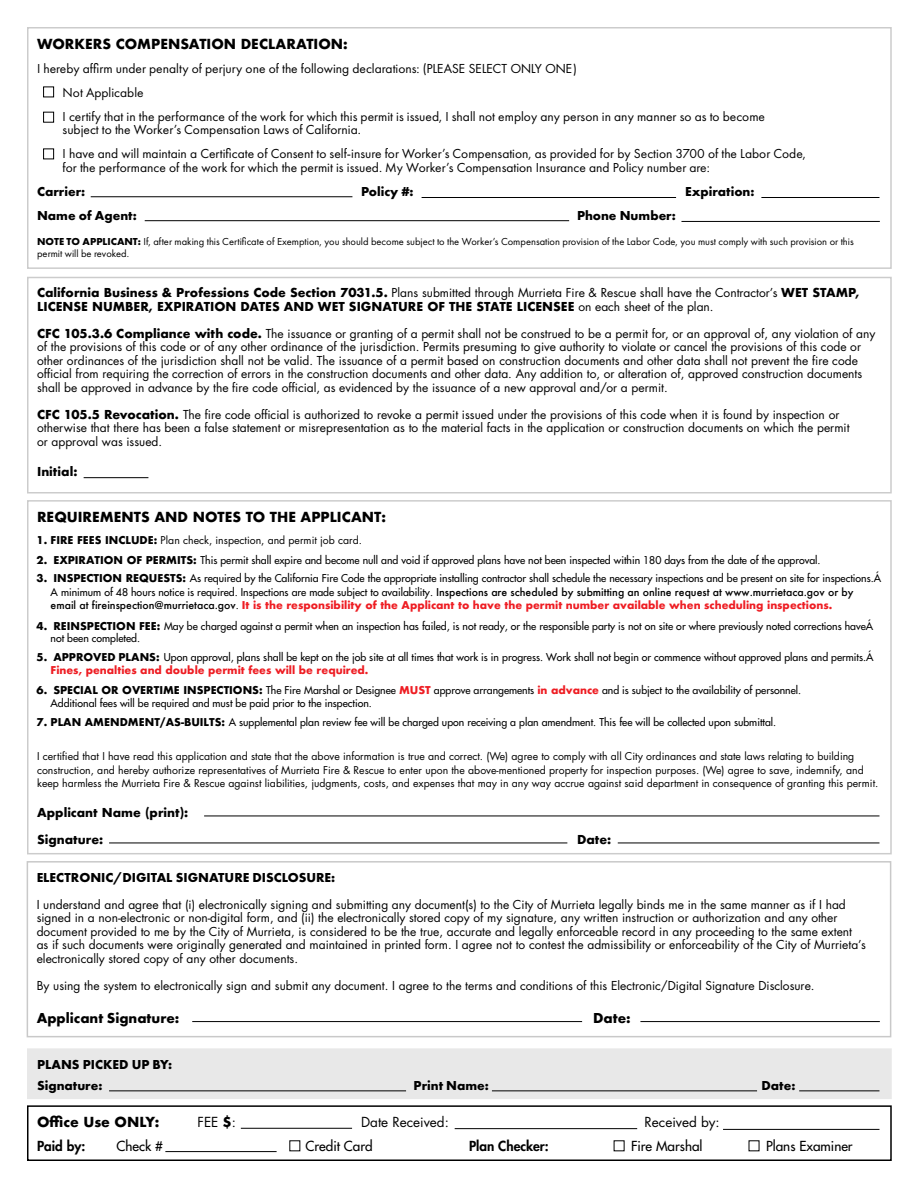
<style>
.page{position:relative;width:918px;height:1188px;background:#fff}
.page>*{position:absolute;margin:0;border:0;box-sizing:border-box;transform-origin:0 0}
.t1{font:700 15px "Futura PT";color:#000}
.t2{font:13.5px "Futura PT";color:#000}
.t3{font:700 13.5px "Futura PT";color:#000}
.t4{font:700 13.5px "Futura";color:#000}
.t5{font:13.5px "Futura";color:#000}
.t6{font:13.5px "Futura";color:#000}
.t7{font:800 13.5px "Futura";color:#000}
.t8{font:12px/13.5px "Futura";color:#000}
.t9{font:700 12px/13.5px "Futura";color:#000}
.t10{font:10.5px/13.5px "Futura";color:#000}
.t11{font:10.5px/13.5px "Futura";color:#000}
.t12{font:10.5px/12px "Futura PT";color:#000}
.s1{font-family:"Futura";font-size:12px}
.s2{font-weight:700}
.s3{font-weight:400}
.s4{font-weight:500}
.s5{font-weight:700;color:#ee1d23}
</style>
<div class="page">
<div style="left:27px;top:27px;width:865px;height:242px;border:2px solid #ccc"></div>
<div style="left:27px;top:277px;width:865px;height:217px;border:2px solid #ccc"></div>
<div style="left:43px;top:87px;width:11px;height:10px;border:1px solid #000"></div>
<div style="left:43px;top:112px;width:11px;height:11px;border:1px solid #000"></div>
<div style="left:43px;top:148px;width:11px;height:11px;border:1px solid #000"></div>
<hr style="left:91px;top:196px;width:261px;height:1px;background:#000">
<hr style="left:145px;top:220px;width:424px;height:1px;background:#000">
<hr style="left:84px;top:477px;width:64px;height:1px;background:#000">
<div style="left:27px;top:500px;width:865px;height:354px;border:2px solid #ccc"></div>
<hr style="left:204px;top:816px;width:675px;height:1px;background:#000">
<hr style="left:618px;top:843px;width:261px;height:1px;background:#000">
<hr style="left:109px;top:843px;width:458px;height:1px;background:#000">
<hr style="left:422px;top:197px;width:254px;height:1px;background:#000">
<hr style="left:761px;top:197px;width:118px;height:1px;background:#000">
<hr style="left:681px;top:221px;width:199px;height:1px;background:#000">
<hr style="left:192px;top:1021px;width:390px;height:1px;background:#000">
<hr style="left:640px;top:1021px;width:240px;height:1px;background:#000">
<div style="left:27px;top:861px;width:864px;height:176px;border:2px solid #c9c9c9"></div>
<div style="left:27px;top:1105px;width:865px;height:56px;border:2px solid #000"></div>
<hr style="left:241px;top:1128px;width:111px;height:1px;background:#000">
<hr style="left:165px;top:1151px;width:112px;height:1px;background:#000">
<hr style="left:455px;top:1128px;width:182px;height:1px;background:#000">
<hr style="left:723px;top:1129px;width:156px;height:1px;background:#000">
<div style="left:27px;top:1048px;width:865px;height:51px;background:#e8e8e8"></div>
<hr style="left:109px;top:1090px;width:297px;height:1px;background:#000">
<hr style="left:492px;top:1090px;width:265px;height:1px;background:#000">
<hr style="left:799px;top:1090px;width:80px;height:1px;background:#000">
<p class="t4" style="left:37px;top:34px;width:312px">WORKERS COMPENSATION DECLARATION:</p>
<p class="t2" style="left:37px;top:60px;width:541px">I hereby affirm under penalty of perjury one of the following declarations: (<span class="s1">PLEASE SELECT ONLY ONE)</span></p>
<p class="t2" style="left:63px;top:84px;width:83px">Not Applicable</p>
<p class="t2" style="left:63px;top:108px;width:704px">I certify that in the performance of the work for which this permit is issued, I shall not employ any person in any manner so as to become</p>
<p class="t2" style="left:63px;top:122px;width:300px">subject to the Worker’s Compensation Laws of California.</p>
<p class="t2" style="left:63px;top:146px;width:745px">I have and will maintain a Certificate of Consent to self-insure for Worker’s Compensation, as provided for by Section 3700 of the Labor Code,</p>
<p class="t2" style="left:63px;top:159px;width:649px">for the performance of the work for which the permit is issued. My Worker’s Compensation Insurance and Policy number are:</p>
<p class="t3" style="left:37px;top:182px;width:50px">Carrier:</p>
<p class="t3" style="left:361px;top:182px;width:54px">Policy #:</p>
<p class="t3" style="left:685px;top:182px;width:71px">Expiration:</p>
<p class="t3" style="left:37px;top:206px;width:101px">Name of Agent:</p>
<p class="t3" style="left:577px;top:206px;width:100px">Phone Number:</p>
<p class="t12" style="left:37px;top:236px;width:818px"><span class="s2">NOTE TO APPLICANT:</span> If, after making this Certificate of Exemption, you should become subject to the Worker’s Compensation provision of the Labor Code, you must comply with such provision or this permit will be revoked.</p>
<p class="t9" style="left:37px;top:286px;width:824px">California Business &amp; Professions Code Section 7031.5. <span class="s3">Plans submitted through Murrieta Fire &amp; Rescue shall have the Contractor’s</span> WET STAMP,<br>LICENSE NUMBER, EXPIRATION DATES AND WET SIGNATURE OF THE STATE LICENSEE <span class="s3">on each sheet of the plan.</span></p>
<p class="t8" style="left:37px;top:326px;width:840px"><span class="s2">CFC 105.3.6 Compliance with code.</span> The issuance or granting of a permit shall not be construed to be a permit for, or an approval of, any violation of any of the provisions of this code or of any other ordinance of the jurisdiction. Permits presuming to give authority to violate or cancel the provisions of this code or other ordinances of the jurisdiction shall not be valid. The issuance of a permit based on construction documents and other data shall not prevent the fire code official from requiring the correction of errors in the construction documents and other data. Any addition to, or alteration of, approved construction documents shall be approved in advance by the fire code official, as evidenced by the issuance of a new approval and/or a permit.</p>
<p class="t8" style="left:37px;top:407px;width:814px"><span class="s2">CFC 105.5 Revocation.</span> The fire code official is authorized to revoke a permit issued under the provisions of this code when it is found by inspection or otherwise that there has been a false statement or misrepresentation as to the material facts in the application or construction documents on which the permit or approval was issued.</p>
<p class="t9" style="left:37px;top:464px;width:42px">Initial:</p>
<p class="t4" style="left:37px;top:507px;width:351px">REQUIREMENTS AND NOTES TO THE APPLICANT:</p>
<p class="t11" style="left:37px;top:534px;width:327px"><span class="s2">1. FIRE FEES INCLUDE:</span> Plan check, inspection, and permit job card.</p>
<p class="t10" style="left:37px;top:553px;width:786px"><span class="s2">2. EXPIRATION OF PERMITS:</span> This permit shall expire and become null and void if approved plans have not been inspected within 180 days from the date of the approval.</p>
<p class="t10" style="left:51px;top:572px;width:832px;text-indent:-14px"><span class="s2">3. INSPECTION REQUESTS:</span> As required by the California Fire Code the appropriate installing contractor shall schedule the necessary inspections and be present on site for inspections.Á<br>A minimum of 48 hours notice is required. Inspections are made subject to availability. <span class="s4">Inspections are scheduled by submitting an online request at www.murrietaca.gov or by email at fireinspection@murrietaca.gov</span>. <span class="s5">It is the responsibility of the Applicant to have the permit number available when scheduling inspections.</span></p>
<p class="t10" style="left:51px;top:619px;width:824px;line-height:12.5px;text-indent:-14px"><span class="s2">4. REINSPECTION FEE:</span> May be charged against a permit when an inspection has failed, is not ready, or the responsible party is not on site or where previously noted corrections haveÁ not been completed.</p>
<p class="t10" style="left:51px;top:650px;width:824px;text-indent:-14px"><span class="s2">5. APPROVED PLANS:</span> Upon approval, plans shall be kept on the job site at all times that work is in progress. Work shall not begin or commence without approved plans and permits.Á<br><span class="s5">Fines, penalties and double permit fees will be required.</span></p>
<p class="t10" style="left:51px;top:684px;width:752px;line-height:12.5px;text-indent:-14px"><span class="s2">6. SPECIAL OR OVERTIME INSPECTIONS:</span> The Fire Marshal or Designee <span class="s5">MUST</span> approve arrangements <span class="s5">in advance</span> and is subject to the availability of personnel.<br>Additional fees will be required and must be paid prior to the inspection.</p>
<p class="t10" style="left:37px;top:716px;width:741px"><span class="s2">7. PLAN AMENDMENT/AS-BUILTS:</span> A supplemental plan review fee will be charged upon receiving a plan amendment. This fee will be collected upon submittal.</p>
<p class="t11" style="left:37px;top:750px;width:843px">I certified that I have read this application and state that the above information is true and correct. (We) agree to comply with all City ordinances and state laws relating to building construction, and hereby authorize representatives of Murrieta Fire &amp; Rescue to enter upon the above-mentioned property for inspection purposes. (We) agree to save, indemnify, and keep harmless the Murrieta Fire &amp; Rescue against liabilities, judgments, costs, and expenses that may in any way accrue against said department in consequence of granting this permit.</p>
<p class="t9" style="left:37px;top:805px;width:153px">Applicant Name (print):</p>
<p class="t9" style="left:37px;top:832px;width:68px">Signature:</p>
<p class="t9" style="left:577px;top:832px;width:36px">Date:</p>
<p class="t3" style="left:37px;top:869px;width:300px">ELECTRONIC/DIGITAL SIGNATURE DISCLOSURE:</p>
<p class="t8" style="left:37px;top:898px;width:831px">I understand and agree that (i) electronically signing and submitting any document(s) to the City of Murrieta legally binds me in the same manner as if I had signed in a non-electronic or non-digital form, and (ii) the electronically stored copy of my signature, any written instruction or authorization and any other document provided to me by the City of Murrieta, is considered to be the true, accurate and legally enforceable record in any proceeding to the same extent as if such documents were originally generated and maintained in printed form. I agree not to contest the admissibility or enforceability of the City of Murrieta’s electronically stored copy of any other documents.</p>
<p class="t8" style="left:37px;top:979px;width:779px">By using the system to electronically sign and submit any document. I agree to the terms and conditions of this Electronic/Digital Signature Disclosure.</p>
<p class="t1" style="left:37px;top:1008px;width:144px">Applicant Signature:</p>
<p class="t1" style="left:593px;top:1008px;width:39px">Date:</p>
<p class="t3" style="left:37px;top:1056px;width:137px">PLANS PICKED UP BY:</p>
<p class="t3" style="left:37px;top:1077px;width:67px">Signature:</p>
<p class="t3" style="left:414px;top:1077px;width:77px">Print Name:</p>
<p class="t3" style="left:762px;top:1077px;width:35px">Date:</p>
<p class="t4" style="left:37px;top:1112px;width:124px">Office Use ONLY:</p>
<p class="t6" style="left:198px;top:1113px;width:40px">FEE <span class="s2">$</span>:</p>
<p class="t6" style="left:361px;top:1113px;width:89px">Date Received:</p>
<p class="t6" style="left:645px;top:1113px;width:77px">Received by:</p>
<p class="t7" style="left:37px;top:1137px;width:50px">Paid by:</p>
<p class="t5" style="left:117px;top:1137px;width:48px">Check #</p>
<p class="t5" style="left:306px;top:1137px;width:69px">Credit Card</p>
<p class="t7" style="left:469px;top:1137px;width:81px">Plan Checker:</p>
<p class="t5" style="left:631px;top:1137px;width:73px">Fire Marshal</p>
<p class="t5" style="left:766px;top:1137px;width:88px">Plans Examiner</p>
</div>
